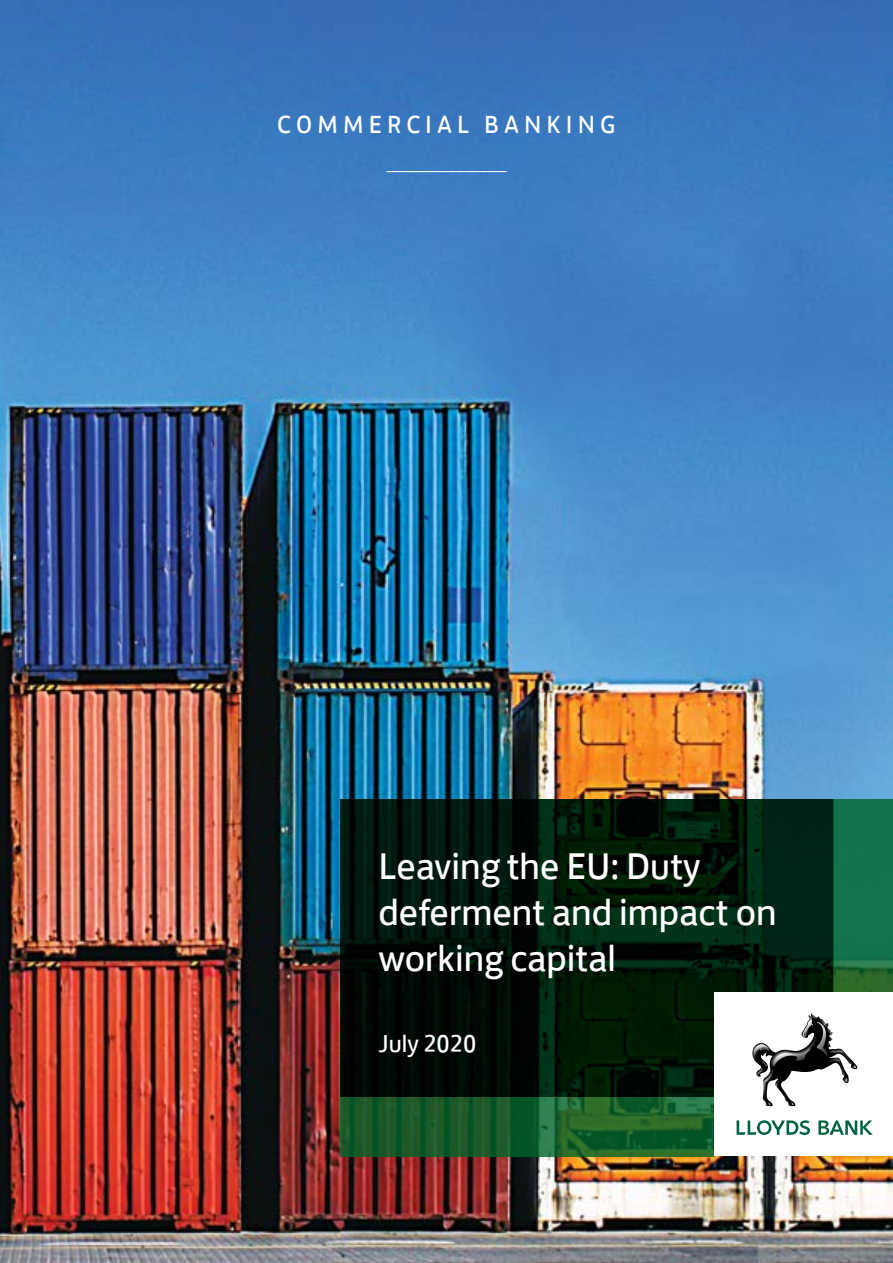
<style>
.page{position:relative;width:893px;height:1263px;background:#fff}
.page>*{position:absolute;margin:0;border:0;box-sizing:border-box;transform-origin:0 0}
.t1{font:38.25px/45.9px "Lloyds Bank Jack";color:#fff}
.t2{font:25.5px "Lloyds Bank Jack";letter-spacing:.2em;color:#fff}
.t3{font:25.2px "Lloyds Bank Jack";color:#fff}
</style>
<div class="page">
<img style="left:0;top:0;width:893px;height:1263px">
<svg style="left:340px;top:799px;width:493px;height:298px;background:#001609"></svg>
<svg style="left:833px;top:799px;width:60px;height:193px;background:#177047"></svg>
<svg style="left:340px;top:1097px;width:374px;height:59px;background:#1a5e2b"></svg>
<div style="left:714px;top:992px;width:179px;height:164px;background:#fff"></div>
<img style="left:752px;top:1014px;width:62px;height:63px">
<img style="left:754px;top:1044px;width:14px;height:8px">
<svg style="left:816px;top:1022px;width:12px;height:37px"></svg>
<img style="left:803px;top:1020px;width:10px;height:15px">
<svg style="left:853px;top:1064px;width:3px;height:4px"></svg>
<svg style="left:845px;top:1077px;width:3px;height:5px"></svg>
<svg style="left:773px;top:1048px;width:37px;height:19px"></svg>
<svg style="left:737px;top:1120px;width:73px;height:15px"></svg>
<svg style="left:818px;top:1120px;width:55px;height:15px"></svg>
<hr style="left:387px;top:171px;width:119px;height:1px;background:#fff">
<p class="t2" style="left:277px;top:104px;width:340px">COMMERCIAL BANKING</p>
<p class="t1" style="left:378px;top:840px;width:400px">Leaving the EU: Duty deferment and impact on working capital</p>
<p class="t3" style="left:378px;top:1023px;width:99px">July 2020</p>
</div>
